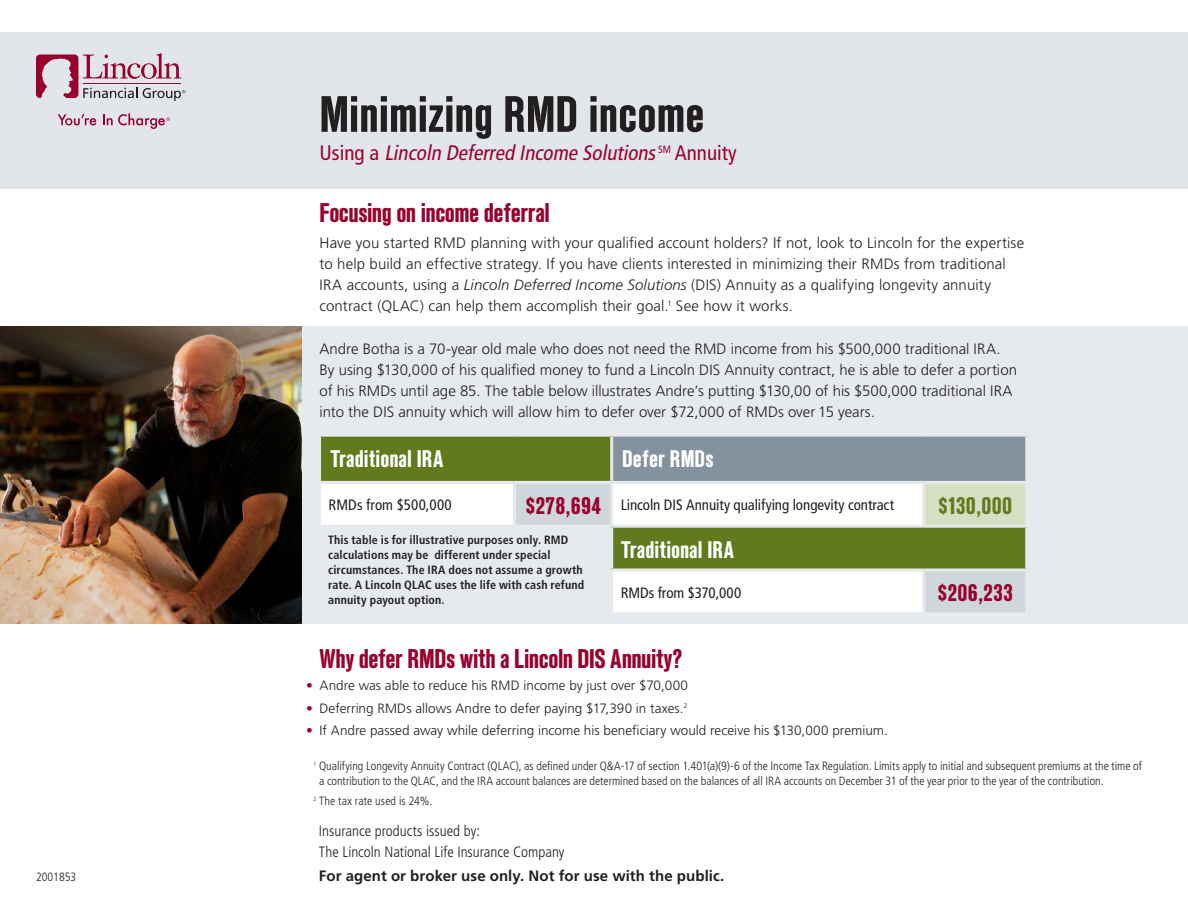
<style>
.page{position:relative;width:1188px;height:918px;background:#fff}
.page>*{position:absolute;margin:0;border:0;box-sizing:border-box;transform-origin:0 0}
.Title_Standard_Cond{font:700 condensed 51px "Standard CT";color:#231f20}
.FLI_Subhead_1_Standa{font:700 condensed 27px "Standard CT";letter-spacing:-.02em;color:#98012d}
.t1{font:700 condensed 24px "Standard CT";color:#fff}
.t2{font:700 condensed 24px "Standard CT";letter-spacing:-.005em;color:#98012d}
.t3{font:700 condensed 24px "Standard CT";letter-spacing:-.01em;color:#627a1e}
.B2B_Subtitle_Frutige{font:italic condensed 21px "Frutiger LT Std";color:#98012d}
.Body_main{font:300 15px/21px "Frutiger LT Std";letter-spacing:.005em;color:#231f20}
.t4{font:condensed 15px "Frutiger LT Std";letter-spacing:-.005em;color:#231f20}
.t5{font:300 condensed 15px "Frutiger LT Std";color:#231f20}
.t6{font:700 15px "Frutiger LT Std";letter-spacing:.005em;color:#231f20}
.t7{font:300 13.5px "Frutiger LT Std";color:#231f20}
.t8{font:300 condensed 12px/15px "Frutiger LT Std";color:#231f20}
.t9{font:700 condensed 12px/15px "Frutiger LT Std";letter-spacing:.01em;color:#231f20}
.s1{font-style:normal}
.s2{font-style:italic}
.s3{color:#98012d}
</style>
<div class="page">
<div style="left:0;top:327px;width:1188px;height:297px;background:#e6e9ed"></div>
<img style="left:0;top:327px;width:302px;height:297px">
<div style="left:0;top:32px;width:1188px;height:157px;background:#e2e5ea"></div>
<svg style="left:58px;top:114px;width:38px;height:11px"></svg>
<svg style="left:36px;top:53px;width:149px;height:48px"></svg>
<svg style="left:103px;top:113px;width:67px;height:16px"></svg>
<div style="left:320px;top:435px;width:292px;height:47px;background:#627a1e"></div>
<div style="left:612px;top:435px;width:415px;height:47px;background:#84919e"></div>
<div style="left:321px;top:484px;width:192px;height:41px;background:#fff"></div>
<svg style="left:516px;top:484px;width:509px;height:128px;fill:#fff"></svg>
<div style="left:924px;top:482px;width:103px;height:44px;background:#d6dec3"></div>
<div style="left:612px;top:526px;width:415px;height:44px;background:#627a1e"></div>
<hr style="left:318px;top:434px;width:196px;height:3px;background:#e6e9ed">
<hr style="left:318px;top:437px;width:3px;height:44px;background:#e6e9ed">
<hr style="left:514px;top:434px;width:98px;height:3px;background:#e6e9ed">
<hr style="left:612px;top:434px;width:312px;height:3px;background:#e6e9ed">
<hr style="left:610px;top:437px;width:3px;height:44px;background:#e6e9ed">
<hr style="left:924px;top:434px;width:104px;height:3px;background:#e6e9ed">
<hr style="left:1025px;top:437px;width:3px;height:44px;background:#e6e9ed">
<hr style="left:318px;top:481px;width:196px;height:3px;background:#e6e9ed">
<hr style="left:514px;top:481px;width:98px;height:3px;background:#e6e9ed">
<hr style="left:612px;top:481px;width:312px;height:3px;background:#e6e9ed">
<hr style="left:610px;top:484px;width:3px;height:41px;background:#e6e9ed">
<hr style="left:514px;top:525px;width:98px;height:3px;background:#e6e9ed">
<hr style="left:612px;top:525px;width:312px;height:3px;background:#e6e9ed">
<hr style="left:610px;top:528px;width:3px;height:40px;background:#e6e9ed">
<hr style="left:514px;top:568px;width:98px;height:3px;background:#e6e9ed">
<hr style="left:612px;top:568px;width:312px;height:3px;background:#e6e9ed">
<hr style="left:610px;top:571px;width:3px;height:41px;background:#e6e9ed">
<hr style="left:924px;top:481px;width:104px;height:3px;background:#e6e9ed">
<hr style="left:922px;top:484px;width:3px;height:41px;background:#e6e9ed">
<hr style="left:1025px;top:484px;width:3px;height:41px;background:#e6e9ed">
<hr style="left:1025px;top:528px;width:3px;height:40px;background:#e6e9ed">
<hr style="left:924px;top:568px;width:104px;height:3px;background:#e6e9ed">
<hr style="left:922px;top:571px;width:3px;height:41px;background:#e6e9ed">
<hr style="left:924px;top:525px;width:104px;height:3px;background:#e6e9ed">
<p class="Title_Standard_Cond" style="left:320px;top:86px;width:386px">Minimizing RMD income</p>
<p class="B2B_Subtitle_Frutige" style="left:320px;top:141px;width:419px"><span class="s1">U s i n g a</span> Lincoln Deferred Income Solutions<sup>S</sup> <sup>M</sup> <span class="s1">A n n u i ty</span></p>
<p class="FLI_Subhead_1_Standa" style="left:320px;top:198px;width:232px">Focusing on income deferral</p>
<p class="Body_main" style="left:320px;top:232px;width:706px">Have you started RMD planning with your qualified account holders? If not, look to Lincoln for the expertise to help build an effective strategy. If you have clients interested in minimizing their RMDs from traditional IRA accounts, using a <span class="s2">Lincoln Deferred Income Solutions</span> (DIS) Annuity as a qualifying longevity annuity contract (QLAC) can help them accomplish their goal.<sup>1</sup> See how it works.</p>
<p class="Body_main" style="left:320px;top:339px;width:699px">Andre Botha is a 70-year old male who does not need the RMD income from his $500,000 traditional IRA.<br>By using $130,000 of his qualified money to fund a Lincoln DIS Annuity contract, he is able to defer a portion of his RMDs until age 85. The table below illustrates Andre’s putting $130,00 of his $500,000 traditional IRA into the DIS annuity which will allow him to defer over $72,000 of RMDs over 15 years.</p>
<p class="t1" style="left:330px;top:446px;width:115px">Traditional IRA</p>
<p class="t1" style="left:622px;top:446px;width:93px">Defer RMDs</p>
<p class="t4" style="left:328px;top:496px;width:125px">RMDs from $500,000</p>
<p class="t2" style="left:525px;top:492px;width:78px">$278,694</p>
<p class="t4" style="left:621px;top:496px;width:275px">Lincoln DIS Annuity qualifying longevity contract</p>
<p class="t3" style="left:938px;top:492px;width:76px">$130,000</p>
<p class="t1" style="left:621px;top:536px;width:115px">Traditional IRA</p>
<p class="t4" style="left:621px;top:584px;width:122px">RMDs from $370,000</p>
<p class="t2" style="left:937px;top:580px;width:78px">$206,233</p>
<p class="t9" style="left:328px;top:533px;width:258px">This table is for illustrative purposes only. RMD calculations may be different under special circumstances. The IRA does not assume a growth rate. A Lincoln QLAC uses the life with cash refund annuity payout option.</p>
<p class="FLI_Subhead_1_Standa" style="left:320px;top:643px;width:365px">Why defer RMDs with a Lincoln DIS Annuity?</p>
<p class="t7" style="left:306px;top:678px;width:384px"><span class="s3">•</span> Andre was able to reduce his RMD income by just over $70,000</p>
<p class="t7" style="left:306px;top:701px;width:383px"><span class="s3">•</span> Deferring RMDs allows Andre to defer paying $17,390 in taxes.<sup>2</sup></p>
<p class="t7" style="left:306px;top:723px;width:583px"><span class="s3">•</span> If Andre passed away while deferring income his beneficiary would receive his $130,000 premium.</p>
<p class="t8" style="left:319px;top:759px;width:824px;text-indent:-6px"><sup>1</sup> Qualifying Longevity Annuity Contract (QLAC), as defined under Q&amp;A-17 of section 1.401(a)(9)-6 of the Income Tax Regulation. Limits apply to initial and subsequent premiums at the time of a contribution to the QLAC, and the IRA account balances are determined based on the balances of all IRA accounts on December 31 of the year prior to the year of the contribution.</p>
<p class="t8" style="left:314px;top:793px;width:120px"><sup>2</sup> The tax rate used is 24%.</p>
<p class="t5" style="left:319px;top:822px;width:163px">Insurance products issued by:</p>
<p class="t5" style="left:319px;top:843px;width:247px">The Lincoln National Life Insurance Company</p>
<p class="t8" style="left:36px;top:869px;width:42px">2001853</p>
<p class="t6" style="left:319px;top:867px;width:407px">For agent or broker use only. Not for use with the public.</p>
</div>
